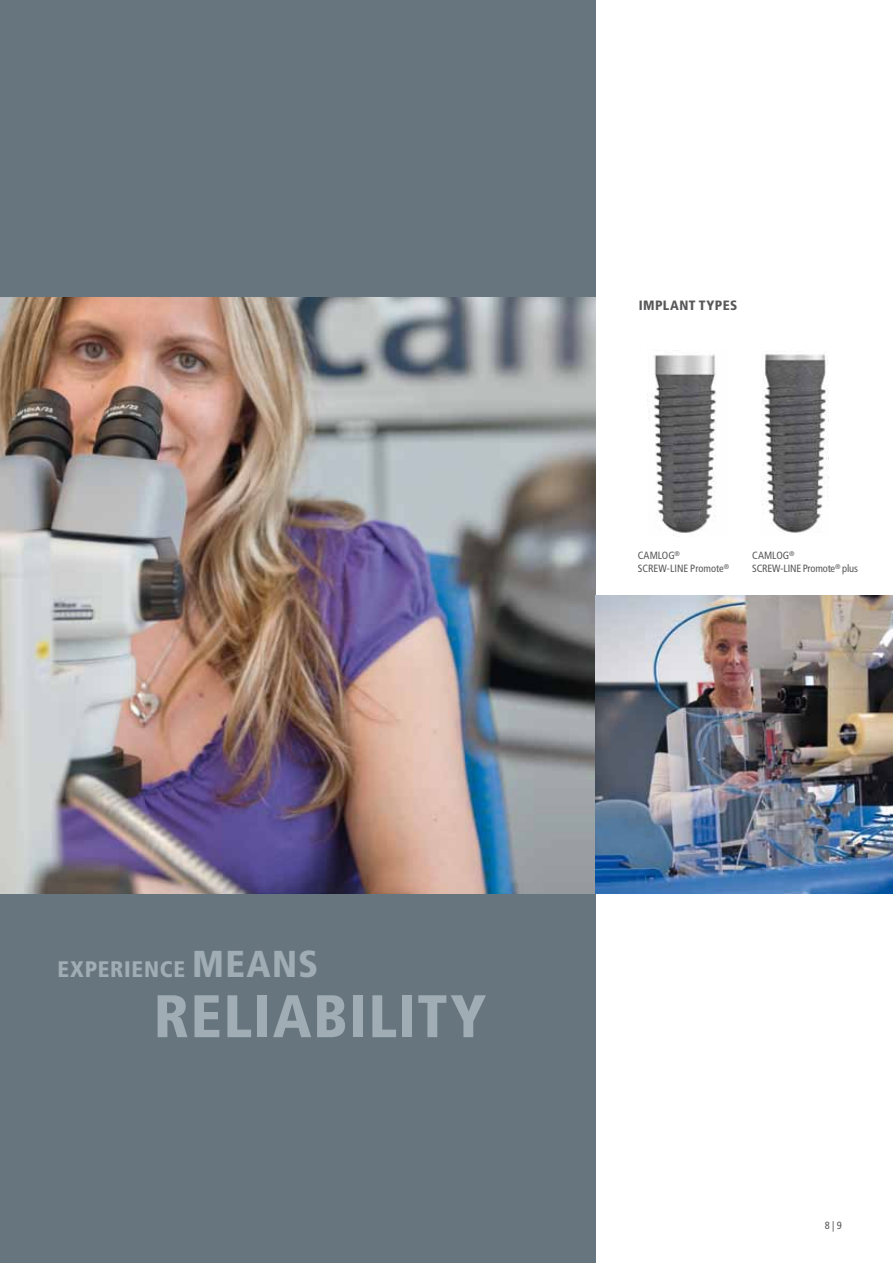
<style>
.page{position:relative;width:893px;height:1263px;background:#fff}
.page>*{position:absolute;margin:0;border:0;box-sizing:border-box;transform-origin:0 0}
.t1{font:900 condensed 60px "Frutiger LT Std";letter-spacing:.025em;color:#a1adb5}
.t2{font:900 condensed 22.5px "Frutiger LT Std";letter-spacing:.035em;color:#a1adb5}
.t3{font:900 condensed 13.5px "Frutiger LT Std";letter-spacing:.035em;color:#58585a}
.t4{font:condensed 10.5px/12.8px "Frutiger LT Std";letter-spacing:-.005em;color:#58585a}
.s1{font-size:37.5px}
</style>
<div class="page">
<div style="left:0;top:0;width:595px;height:1263px;background:#67757e"></div>
<img style="left:0;top:298px;width:595px;height:595px">
<img style="left:761px;top:354px;width:68px;height:179px">
<img style="left:648px;top:354px;width:69px;height:179px">
<img style="left:0;top:298px;width:1px;height:297px">
<img style="left:595px;top:595px;width:298px;height:298px">
<h2 class="t2" style="left:57px;top:956px;width:262px">EXPERIENCE <span class="s1">MEANS</span></h2>
<h1 class="t1" style="left:154px;top:980px;width:334px">RELIABILITY</h1>
<p class="t3" style="left:639px;top:298px;width:77px">IMPLANT TYPES</p>
<p class="t4" style="left:638px;top:549px;width:93px">CAMLOG<sup>®<br></sup>SCREW-LINE Promote<sup>®</sup></p>
<p class="t4" style="left:752px;top:549px;width:107px">CAMLOG<sup>®<br></sup>SCREW-LINE Promote<sup>®</sup> plus</p>
<p class="t4" style="left:825px;top:1219px;width:19px">8 | 9</p>
</div>
